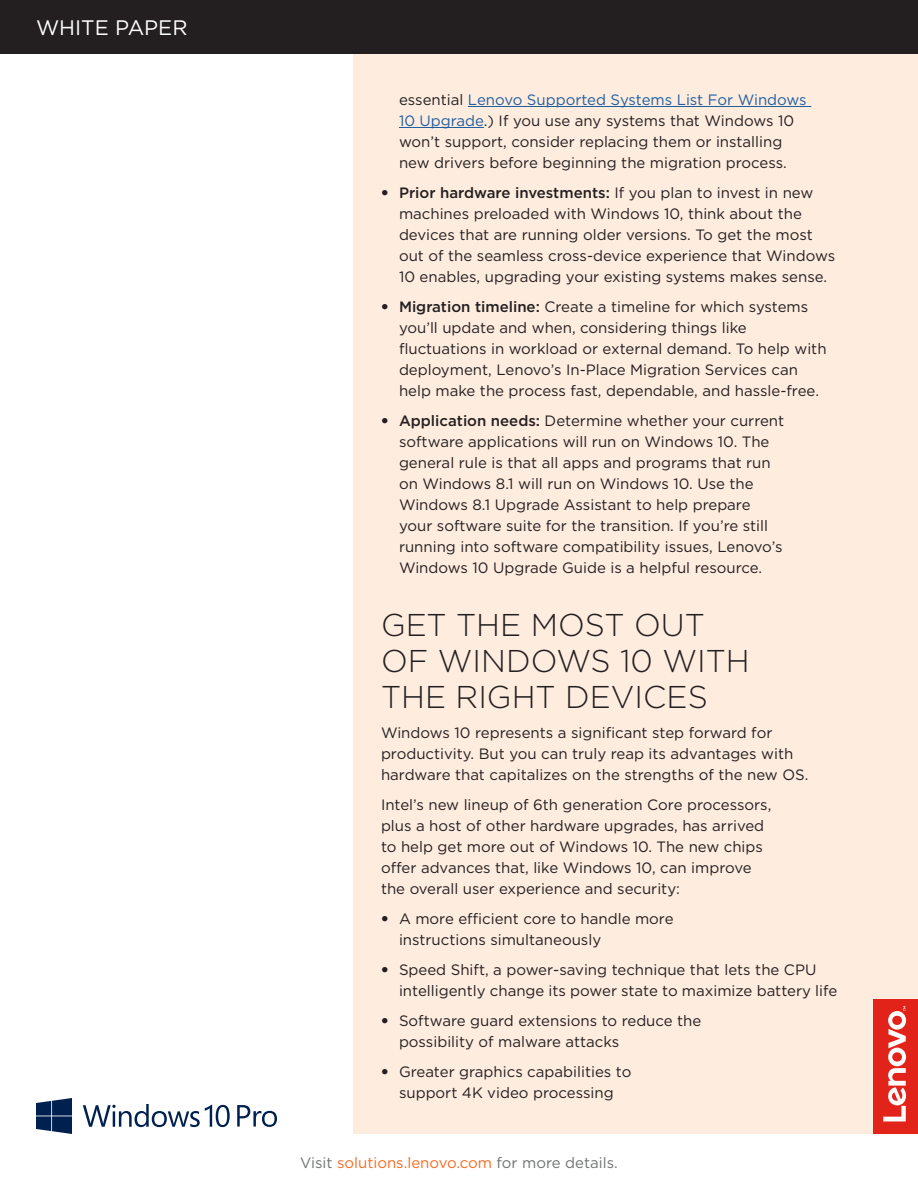
<style>
.page{position:relative;width:918px;height:1188px;background:#fff}
.page>*{position:absolute;margin:0;border:0;box-sizing:border-box;transform-origin:0 0}
.t1{font:300 31.5px/36px "Gotham";color:#231f20}
.t2{font:21px "Gotham";color:#fff}
.t3{font:15px/21px "Gotham";color:#231f20}
.t4{font:15px "Gotham";color:#707272}
.s1{color:#215e9e}
.s2{font-family:"Helvetica Neue LT Std";font-weight:300}
.s3{font-weight:500}
.s4{color:#f36c21}
</style>
<div class="page">
<div style="left:353px;top:0;width:565px;height:1134px;background:#feecdf"></div>
<div style="left:873px;top:999px;width:45px;height:135px;background:#e2231a"></div>
<svg style="left:883px;top:1006px;width:23px;height:115px"></svg>
<div style="left:0;top:0;width:918px;height:54px;background:#231f20"></div>
<hr style="left:468px;top:106px;width:343px;height:1px;background:#215e9e">
<hr style="left:399px;top:127px;width:85px;height:1px;background:#215e9e">
<svg style="left:237px;top:1105px;width:40px;height:22px"></svg>
<svg style="left:36px;top:1098px;width:36px;height:36px"></svg>
<svg style="left:83px;top:1104px;width:147px;height:23px"></svg>
<h2 class="t2" style="left:36px;top:15px;width:153px">WHITE PAPER</h2>
<p class="t3" style="left:399px;top:89px;width:409px">essential <span class="s1">Lenovo Supported Systems List For Windows 10 Upgrade</span>.) If you use any systems that Windows 10 won’t support, consider replacing them or installing new drivers before beginning the migration process.</p>
<p class="t3" style="left:399px;top:182px;width:438px;text-indent:-18px"><span class="s2">•</span> <span class="s3">Prior hardware investments:</span> If you plan to invest in new machines preloaded with Windows 10, think about the devices that are running older versions. To get the most out of the seamless cross-device experience that Windows 10 enables, upgrading your existing systems makes sense.</p>
<p class="t3" style="left:399px;top:296px;width:429px;text-indent:-18px"><span class="s2">•</span> <span class="s3">Migration timeline:</span> Create a timeline for which systems you’ll update and when, considering things like fluctuations in workload or external demand. To help with deployment, Lenovo’s In-Place Migration Services can help make the process fast, dependable, and hassle-free.</p>
<p class="t3" style="left:399px;top:410px;width:387px;text-indent:-18px"><span class="s2">•</span> <span class="s3">Application needs:</span> Determine whether your current software applications will run on Windows 10. The general rule is that all apps and programs that run on Windows 8.1 will run on Windows 10. Use the Windows 8.1 Upgrade Assistant to help prepare your software suite for the transition. If you’re still running into software compatibility issues, Lenovo’s Windows 10 Upgrade Guide is a helpful resource.</p>
<h1 class="t1" style="left:381px;top:606px;width:370px">GET THE MOST OUT<br>OF WINDOWS 10 WITH<br>THE RIGHT DEVICES</h1>
<p class="t3" style="left:381px;top:722px;width:429px">Windows 10 represents a significant step forward for productivity. But you can truly reap its advantages with hardware that capitalizes on the strengths of the new OS.</p>
<p class="t3" style="left:381px;top:794px;width:392px">Intel’s new lineup of 6th generation Core processors, plus a host of other hardware upgrades, has arrived to help get more out of Windows 10. The new chips offer advances that, like Windows 10, can improve the overall user experience and security:</p>
<p class="t3" style="left:399px;top:908px;width:276px;text-indent:-18px"><span class="s2">•</span> A more efficient core to handle more instructions simultaneously</p>
<p class="t3" style="left:399px;top:959px;width:440px;text-indent:-18px"><span class="s2">•</span> Speed Shift, a power-saving technique that lets the CPU intelligently change its power state to maximize battery life</p>
<p class="t3" style="left:399px;top:1010px;width:304px;text-indent:-18px"><span class="s2">•</span> Software guard extensions to reduce the possibility of malware attacks</p>
<p class="t3" style="left:381px;top:1061px;width:252px;text-align:center"><span class="s2">•</span> Greater graphics capabilities to support 4K video processing</p>
<p class="t4" style="left:300px;top:1153px;width:319px">Visit <span class="s4">solutions.lenovo.com</span> for more details.</p>
</div>
